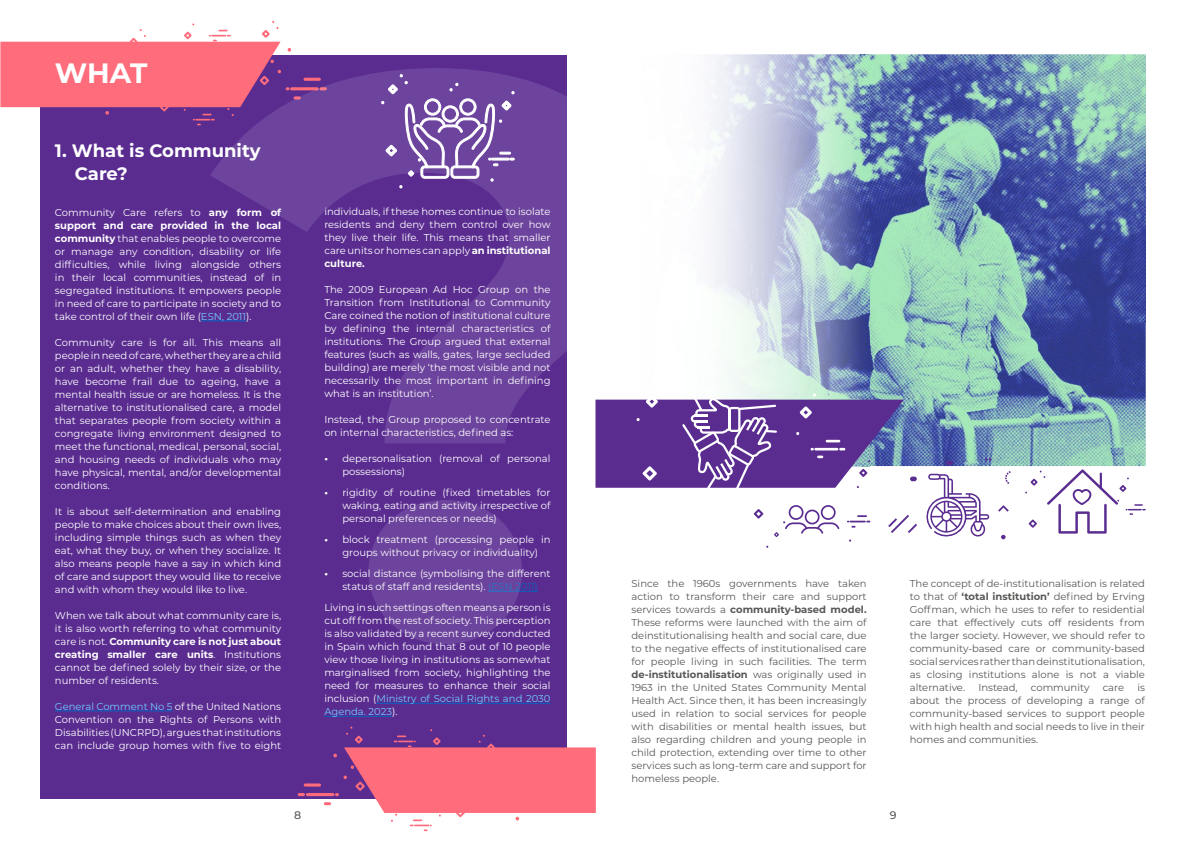
<style>
.page{position:relative;width:1191px;height:842px;background:#fff}
.page>*{position:absolute;margin:0;border:0;box-sizing:border-box;transform-origin:0 0}
.t1{font:700 800px "Montserrat";color:#fff}
.t2{font:700 28px "Montserrat";color:#fff}
.t3{font:700 18px/23px "Montserrat";color:#fff}
.t4{font:500 11px "Montserrat";color:#575756}
.t5{font:10px/13px "Montserrat";color:#fff;text-align:justify}
.t6{font:10px/13px "Montserrat";color:#575756;text-align:justify}
.s1{font-weight:700}
.s2{color:#71c9ff}
.s3{color:#0563c1}
</style>
<div class="page">
<img style="left:709px;top:54px;width:436px;height:412px">
<div style="left:40px;top:55px;width:526px;height:744px;background:#5a2c90"></div>
<hr style="left:290px;top:87px;width:29px;height:3px;background:#ff6c7b;border-radius:2px">
<svg style="left:320px;top:87px;width:7px;height:3px"></svg>
<hr style="left:303px;top:78px;width:18px;height:3px;background:#ff6c7b;border-radius:2px">
<svg style="left:0;top:21px;width:301px;height:104px"></svg>
<hr style="left:306px;top:793px;width:28px;height:3px;background:#ff6c7b;border-radius:2px">
<svg style="left:298px;top:793px;width:7px;height:3px"></svg>
<hr style="left:304px;top:783px;width:17px;height:3px;background:#ff6c7b;border-radius:2px">
<svg style="left:324px;top:727px;width:272px;height:104px"></svg>
<hr style="left:201px;top:321px;width:45px;height:1px;background:#0563c1">
<hr style="left:55px;top:711px;width:117px;height:1px;background:#0563c1">
<hr style="left:488px;top:591px;width:50px;height:1px;background:#0563c1">
<hr style="left:376px;top:703px;width:174px;height:1px;background:#0563c1">
<hr style="left:324px;top:716px;width:68px;height:1px;background:#0563c1">
<svg style="left:381px;top:74px;width:133px;height:114px"></svg>
<svg style="left:847px;top:515px;width:23px;height:13px"></svg>
<svg style="left:754px;top:509px;width:9px;height:10px"></svg>
<svg style="left:774px;top:505px;width:65px;height:32px"></svg>
<svg style="left:945px;top:461px;width:8px;height:4px"></svg>
<svg style="left:910px;top:477px;width:6px;height:4px"></svg>
<svg style="left:1005px;top:471px;width:5px;height:13px"></svg>
<svg style="left:1001px;top:535px;width:4px;height:4px"></svg>
<svg style="left:985px;top:458px;width:6px;height:3px"></svg>
<svg style="left:888px;top:515px;width:29px;height:18px"></svg>
<svg style="left:998px;top:505px;width:10px;height:7px"></svg>
<svg style="left:926px;top:474px;width:63px;height:63px"></svg>
<svg style="left:1025px;top:469px;width:120px;height:65px"></svg>
<svg style="left:595px;top:391px;width:309px;height:98px;background:#795ba7"></svg>
<h2 class="t2" style="left:55px;top:53px;width:94px">WHAT</h2>
<h1 class="t1" style="left:211px;top:-223px;width:473px">?</h1>
<h3 class="t3" style="left:75px;top:138px;width:187px;text-indent:-20px">1. What is Community<br>Care?</h3>
<p class="t5" style="left:55px;top:205px;width:228px">Community Care refers to <span class="s1">any form of support and care provided in the local community</span> that enables people to overcome or manage any condition, disability or life difficulties, while living alongside others in their local communities, instead of in segregated institutions. It empowers people in need of care to participate in society and to take control of their own life (<span class="s2">ESN, 2011</span>).</p>
<p class="t5" style="left:55px;top:335px;width:228px">Community care is for all. This means all people in need of care, whether they are a child or an adult, whether they have a disability, have become frail due to ageing, have a mental health issue or are homeless. It is the alternative to institutionalised care, a model that separates people from society within a congregate living environment designed to meet the functional, medical, personal, social, and housing needs of individuals who may have physical, mental, and/or developmental conditions.</p>
<p class="t5" style="left:55px;top:504px;width:228px">It is about self-determination and enabling people to make choices about their own lives, including simple things such as when they eat, what they buy, or when they socialize. It also means people have a say in which kind of care and support they would like to receive and with whom they would like to live.</p>
<p class="t5" style="left:55px;top:608px;width:228px">When we talk about what community care is, it is also worth referring to what community care is not. <span class="s1">Community care is not just about creating smaller care units</span>. Institutions cannot be defined solely by their size, or the number of residents.</p>
<p class="t5" style="left:55px;top:699px;width:228px"><span class="s2">General Comment No 5</span> of the United Nations Convention on the Rights of Persons with Disabilities (UNCRPD), argues that institutions can include group homes with five to eight</p>
<p class="t5" style="left:324px;top:205px;width:228px">individuals, if these homes continue to isolate residents and deny them control over how they live their life. This means that smaller care units or homes can apply <span class="s1">an institutional culture.</span></p>
<p class="t5" style="left:324px;top:283px;width:228px">The 2009 European Ad Hoc Group on the Transition from Institutional to Community Care coined the notion of institutional culture by defining the internal characteristics of institutions. The Group argued that external features (such as walls, gates, large secluded building) are merely ‘the most visible and not necessarily the most important in defining what is an institution’.</p>
<p class="t5" style="left:324px;top:413px;width:228px">Instead, the Group proposed to concentrate on internal characteristics, defined as:</p>
<p class="t5" style="left:342px;top:452px;width:210px;text-indent:-18px"><span class="s1">•</span> depersonalisation (removal of personal possessions)</p>
<p class="t5" style="left:342px;top:486px;width:210px;text-indent:-18px"><span class="s1">•</span> rigidity of routine (fixed timetables for waking, eating and activity irrespective of personal preferences or needs)</p>
<p class="t5" style="left:324px;top:533px;width:228px;text-align:center"><span class="s1">•</span> block treatment (processing people in groups without privacy or individuality)</p>
<p class="t5" style="left:324px;top:567px;width:228px;text-align:center"><span class="s1">•</span> social distance (symbolising the different status of staff and residents). <span class="s3">(ESN 2011)</span></p>
<p class="t5" style="left:324px;top:601px;width:228px">Living in such settings often means a person is cut off from the rest of society. This perception is also validated by a recent survey conducted in Spain which found that 8 out of 10 people view those living in institutions as somewhat marginalised from society, highlighting the need for measures to enhance their social inclusion (<span class="s2">Ministry of Social Rights and 2030<br>Agenda. 2023</span>).</p>
<p class="t6" style="left:631px;top:576px;width:237px">Since the 1960s governments have taken action to transform their care and support services towards a <span class="s1">community-based model.<br></span>These reforms were launched with the aim of deinstitutionalising health and social care, due to the negative effects of institutionalised care for people living in such facilities. The term <span class="s1">de-institutionalisation</span> was originally used in 1963 in the United States Community Mental Health Act. Since then, it has been increasingly used in relation to social services for people with disabilities or mental health issues, but also regarding children and young people in child protection, extending over time to other services such as long-term care and support for homeless people.</p>
<p class="t6" style="left:909px;top:576px;width:237px">The concept of de-institutionalisation is related to that of <span class="s1">‘total institution’</span> defined by Erving Goffman, which he uses to refer to residential care that effectively cuts off residents from the larger society. However, we should refer to community-based care or community-based social services rather than deinstitutionalisation, as closing institutions alone is not a viable alternative.</p>
<p class="t6" style="left:909px;top:680px;width:237px;text-indent:227px">is about the process of developing a range of community-based services to support people with high health and social needs to live in their</p>
<p class="t6" style="left:978px;top:680px;width:41px">Instead,</p>
<p class="t6" style="left:1030px;top:680px;width:60px">community</p>
<p class="t6" style="left:1102px;top:680px;width:23px">care</p>
<p class="t6" style="left:909px;top:732px;width:130px">homes and communities.</p>
<p class="t4" style="left:294px;top:807px;width:9px">8</p>
<p class="t4" style="left:890px;top:807px;width:8px">9</p>
</div>
